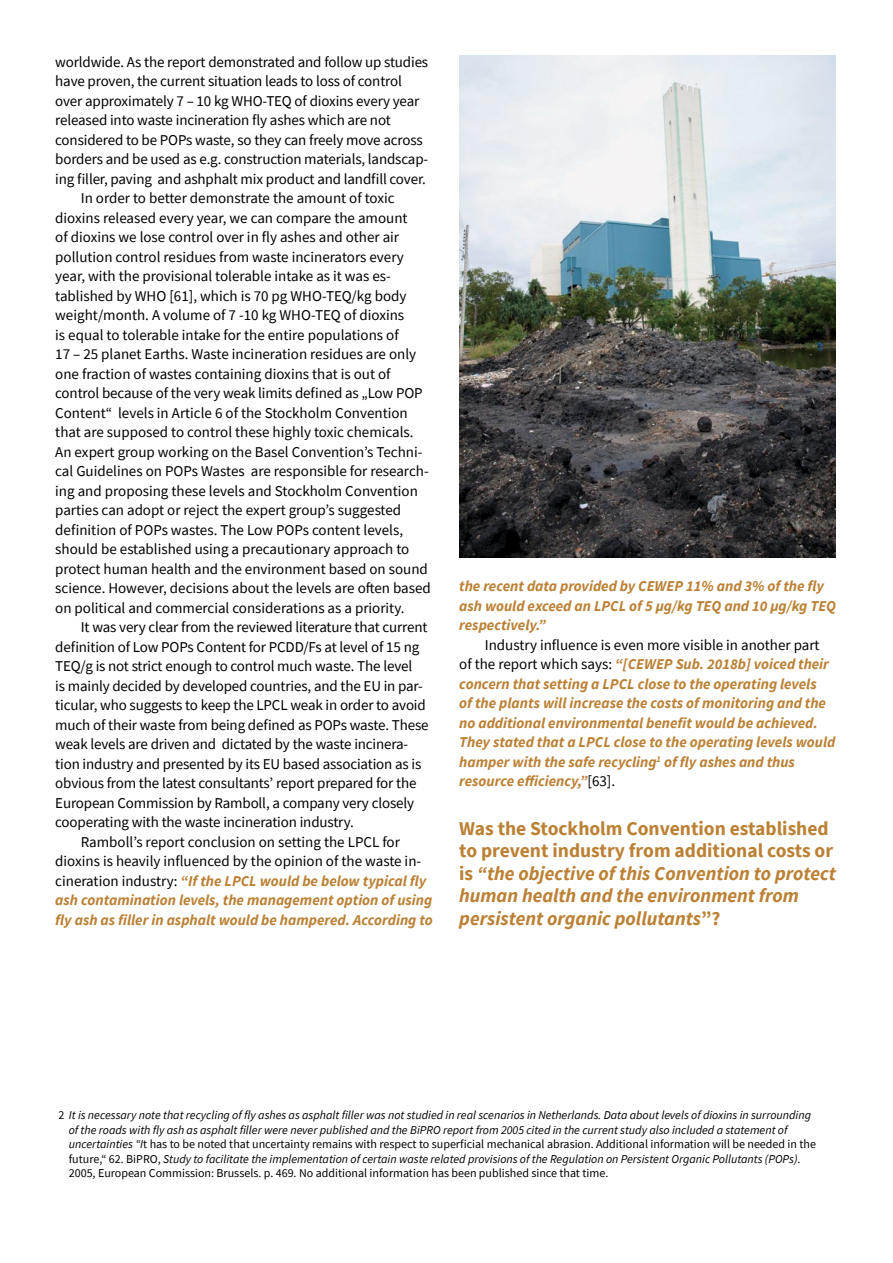
<style>
.page{position:relative;width:893px;height:1263px;background:#fff}
.page>*{position:absolute;margin:0;border:0;box-sizing:border-box;transform-origin:0 0}
.t1{font:italic 700 19.5px/22.5px "Source Sans Pro";color:#bb8135}
.t2{font:15px "Source Sans Pro";letter-spacing:-.01em;color:#000}
.t3{font:italic 700 15px/19.5px "Source Sans Pro";color:#bb8135}
.t4{font:italic 12px/14.4px "Source Sans Pro";color:#000}
.s1{font-weight:400;font-style:normal;color:#000}
.s2{font-style:normal}
</style>
<div class="page">
<img style="left:459px;top:55px;width:377px;height:502px">
<p class="t2" style="left:55px;top:52px;width:374px">worldwide. As the report demonstrated and follow up studies</p>
<p class="t2" style="left:55px;top:72px;width:348px">have proven, the current situation leads to loss of control</p>
<p class="t2" style="left:55px;top:91px;width:366px">over approximately 7 – 10 kg WHO-TEQ of dioxins every year</p>
<p class="t2" style="left:55px;top:111px;width:337px">released into waste incineration fly ashes which are not</p>
<p class="t2" style="left:55px;top:130px;width:369px">considered to be POPs waste, so they can freely move across</p>
<p class="t2" style="left:55px;top:150px;width:375px">borders and be used as e.g. construction materials, landscap-</p>
<p class="t2" style="left:55px;top:169px;width:372px">ing filler, paving and ashphalt mix product and landfill cover.</p>
<p class="t2" style="left:81px;top:189px;width:315px">In order to better demonstrate the amount of toxic</p>
<p class="t2" style="left:55px;top:208px;width:354px">dioxins released every year, we can compare the amount</p>
<p class="t2" style="left:55px;top:228px;width:345px">of dioxins we lose control over in fly ashes and other air</p>
<p class="t2" style="left:55px;top:247px;width:350px">pollution control residues from waste incinerators every</p>
<p class="t2" style="left:55px;top:267px;width:337px">year, with the provisional tolerable intake as it was es-</p>
<p class="t2" style="left:55px;top:286px;width:353px">tablished by WHO [61], which is 70 pg WHO-TEQ/kg body</p>
<p class="t2" style="left:55px;top:306px;width:350px">weight/month. A volume of 7 -10 kg WHO-TEQ of dioxins</p>
<p class="t2" style="left:55px;top:325px;width:345px">is equal to tolerable intake for the entire populations of</p>
<p class="t2" style="left:55px;top:345px;width:362px">17 – 25 planet Earths. Waste incineration residues are only</p>
<p class="t2" style="left:55px;top:364px;width:337px">one fraction of wastes containing dioxins that is out of</p>
<p class="t2" style="left:55px;top:384px;width:369px">control because of the very weak limits defined as „Low POP</p>
<p class="t2" style="left:55px;top:403px;width:354px">Content“ levels in Article 6 of the Stockholm Convention</p>
<p class="t2" style="left:55px;top:423px;width:360px">that are supposed to control these highly toxic chemicals.</p>
<p class="t2" style="left:55px;top:442px;width:369px">An expert group working on the Basel Convention’s Techni-</p>
<p class="t2" style="left:55px;top:462px;width:375px">cal Guidelines on POPs Wastes are responsible for research-</p>
<p class="t2" style="left:55px;top:481px;width:364px">ing and proposing these levels and Stockholm Convention</p>
<p class="t2" style="left:55px;top:501px;width:347px">parties can adopt or reject the expert group’s suggested</p>
<p class="t2" style="left:55px;top:520px;width:349px">definition of POPs wastes. The Low POPs content levels,</p>
<p class="t2" style="left:55px;top:540px;width:356px">should be established using a precautionary approach to</p>
<p class="t2" style="left:55px;top:559px;width:374px">protect human health and the environment based on sound</p>
<p class="t2" style="left:55px;top:579px;width:377px">science. However, decisions about the levels are often based</p>
<p class="t2" style="left:55px;top:598px;width:351px">on political and commercial considerations as a priority.</p>
<p class="t2" style="left:81px;top:618px;width:348px">It was very clear from the reviewed literature that current</p>
<p class="t2" style="left:55px;top:637px;width:366px">definition of Low POPs Content for PCDD/Fs at level of 15 ng</p>
<p class="t2" style="left:55px;top:657px;width:358px">TEQ/g is not strict enough to control much waste. The level</p>
<p class="t2" style="left:55px;top:676px;width:369px">is mainly decided by developed countries, and the EU in par-</p>
<p class="t2" style="left:55px;top:696px;width:372px">ticular, who suggests to keep the LPCL weak in order to avoid</p>
<p class="t2" style="left:55px;top:715px;width:375px">much of their waste from being defined as POPs waste. These</p>
<p class="t2" style="left:55px;top:735px;width:354px">weak levels are driven and dictated by the waste incinera-</p>
<p class="t2" style="left:55px;top:754px;width:368px">tion industry and presented by its EU based association as is</p>
<p class="t2" style="left:55px;top:774px;width:363px">obvious from the latest consultants’ report prepared for the</p>
<p class="t2" style="left:55px;top:793px;width:360px">European Commission by Ramboll, a company very closely</p>
<p class="t2" style="left:55px;top:813px;width:300px">cooperating with the waste incineration industry.</p>
<p class="t2" style="left:81px;top:832px;width:321px">Ramboll’s report conclusion on setting the LPCL for</p>
<p class="t2" style="left:55px;top:852px;width:367px">dioxins is heavily influenced by the opinion of the waste in-</p>
<p class="t3" style="left:55px;top:870px;width:373px"><span class="s1">cineration industry:</span> “If the LPCL would be below typical fly</p>
<p class="t3" style="left:55px;top:890px;width:379px">ash contamination levels, the management option of using</p>
<p class="t3" style="left:55px;top:909px;width:379px">fly ash as filler in asphalt would be hampered. According to</p>
<p class="t3" style="left:459px;top:576px;width:378px">the recent data provided by CEWEP 11% and 3% of the fly ash would exceed an LPCL of 5 μg/kg TEQ and 10 μg/kg TEQ respectively.”</p>
<p class="t3" style="left:459px;top:635px;width:378px;text-indent:26px"><span class="s1">Industry influence is even more visible in another part of the report which says:</span> “[CEWEP Sub. 2018b] voiced their concern that setting a LPCL close to the operating levels<br>of the plants will increase the costs of monitoring and the no additional environmental benefit would be achieved.<br>They stated that a LPCL close to the operating levels would hamper with the safe recycling<sup>1</sup> of fly ashes and thus resource efficiency,”<span class="s1">[63].</span></p>
<h1 class="t1" style="left:459px;top:816px;width:378px"><span class="s2">Was the Stockholm Convention established to prevent industry from additional costs or is</span> “the objective of this Convention to protect human health and the environment from persistent organic pollutants<span class="s2">”?</span></h1>
<p class="t4" style="left:69px;top:1108px;width:749px;text-indent:-10px"><span class="s2">2</span> It is necessary note that recycling of fly ashes as asphalt filler was not studied in real scenarios in Netherlands. Data about levels of dioxins in surrounding of the roads with fly ash as asphalt filler were never published and the BiPRO report from 2005 cited in the current study also included a statement of uncertainties “I<span class="s2">t has to be noted that uncertainty remains with respect to superficial mechanical abrasion. Additional information will be needed in the future,“ 62. BiPRO,</span> Study to facilitate the implementation of certain waste related provisions of the Regulation on Persistent Organic Pollutants (POPs)<span class="s2">.<br>2005, European Commission: Brussels. p. 469. No additional information has been published since that time.</span></p>
</div>
